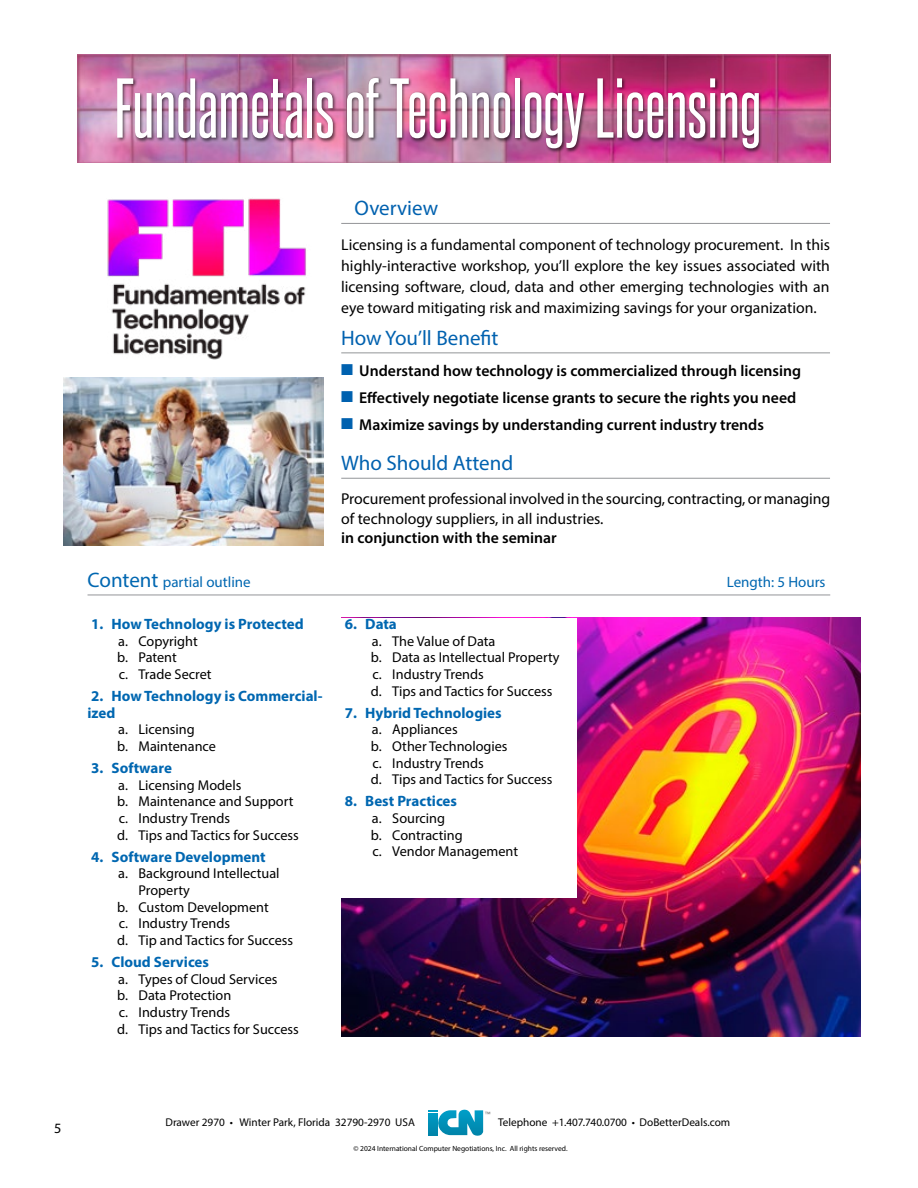
<style>
.page{position:relative;width:918px;height:1188px;background:#fff}
.page>*{position:absolute;margin:0;border:0;box-sizing:border-box;transform-origin:0 0}
.t1{font:72px "Steelfish Rg";color:#fff}
.t2{font:21px "Myriad Pro";color:#0061af}
.t3{font:15.75px/21px "Myriad Pro";color:#000;text-align:justify}
.t4{font:600 15.75px/26.7px "Myriad Pro";color:#000}
.t5{font:700 15px/16.6px "Myriad Pro";color:#0067b1}
.t6{font:15px "Myriad Pro";color:#0067b1}
.t7{font:14.25px/16.6px "Myriad Pro";color:#000}
.t8{font:11.25px "Myriad Pro";color:#000}
.t9{font:7.5px "Myriad Pro";color:#000}
.t10{font:5.85px "Helvetica Neue";color:#636466}
.s1{font-size:21px}
</style>
<div class="page">
<svg style="left:428px;top:1109px;width:55px;height:27px"></svg>
<img style="left:341px;top:618px;width:520px;height:418px">
<img style="left:77px;top:54px;width:753px;height:108px">
<div style="left:116px;top:77px;width:646px;height:76px;background:#000;opacity:.6"></div>
<hr style="left:88px;top:595px;width:742px;height:1px;background:#939598">
<img style="left:111px;top:293px;width:195px;height:67px">
<img style="left:107px;top:198px;width:199px;height:95px">
<hr style="left:341px;top:223px;width:489px;height:1px;background:#939598">
<hr style="left:341px;top:352px;width:489px;height:1px;background:#939598">
<hr style="left:341px;top:478px;width:489px;height:1px;background:#939598">
<img style="left:64px;top:378px;width:259px;height:167px">
<div style="left:341px;top:618px;width:236px;height:279px;background:#fff"></div>
<h1 class="t1" style="left:115px;top:57px;width:649px">Fundametals of Technology Licensing</h1>
<h2 class="t2" style="left:355px;top:195px;width:85px">Overview</h2>
<p class="t3" style="left:341px;top:234px;width:490px">Licensing is a fundamental component of technology procurement. In this highly-interactive workshop, you’ll explore the key issues associated with licensing software, cloud, data and other emerging technologies with an eye toward mitigating risk and maximizing savings for your organization.</p>
<h2 class="t2" style="left:341px;top:325px;width:159px">How You’ll Benefit</h2>
<p class="t4" style="left:359px;top:357px;width:443px">Understand how technology is commercialized through licensing<br>Effectively negotiate license grants to secure the rights you need<br>Maximize savings by understanding current industry trends</p>
<h2 class="t2" style="left:341px;top:450px;width:174px">Who Should Attend</h2>
<p class="t3" style="left:341px;top:488px;width:491px;line-height:20.2px">Procurement professional involved in the sourcing, contracting, or managing of technology suppliers, in all industries.</p>
<p class="t4" style="left:341px;top:524px;width:217px">in conjunction with the seminar</p>
<p class="t6" style="left:88px;top:573px;width:165px"><span class="s1">Content</span> partial outline</p>
<p class="t6" style="left:727px;top:573px;width:100px">Length: 5 Hours</p>
<p class="t5" style="left:91px;top:615px;width:214px">1. How Technology is Protected</p>
<p class="t7" style="left:117px;top:632px;width:96px">a. Copyright<br>b. Patent<br>c. Trade Secret</p>
<p class="t5" style="left:88px;top:687px;width:237px">2. How Technology is Commercial&shy;ized</p>
<p class="t7" style="left:117px;top:721px;width:100px">a. Licensing<br>b. Maintenance</p>
<p class="t5" style="left:91px;top:759px;width:82px">3. Software</p>
<p class="t7" style="left:117px;top:776px;width:183px">a. Licensing Models<br>b. Maintenance and Support c. Industry Trends<br>d. Tips and Tactics for Success</p>
<p class="t5" style="left:91px;top:848px;width:176px">4. Software Development</p>
<p class="t7" style="left:118px;top:865px;width:163px">a. Background Intellectual</p>
<p class="t7" style="left:139px;top:882px;width:53px">Property</p>
<p class="t7" style="left:117px;top:898px;width:153px">b. Custom Development</p>
<p class="t7" style="left:119px;top:915px;width:113px">c. Industry Trends</p>
<p class="t7" style="left:117px;top:932px;width:178px">d. Tip and Tactics for Success</p>
<p class="t5" style="left:91px;top:953px;width:119px">5. Cloud Services</p>
<p class="t7" style="left:117px;top:970px;width:183px">a. Types of Cloud Services<br>b. Data Protection<br>c. Industry Trends<br>d. Tips and Tactics for Success</p>
<p class="t5" style="left:345px;top:615px;width:53px">6. Data</p>
<p class="t7" style="left:371px;top:632px;width:190px">a. The Value of Data<br>b. Data as Intellectual Property c. Industry Trends<br>d. Tips and Tactics for Success</p>
<p class="t5" style="left:345px;top:704px;width:158px">7. Hybrid Technologies</p>
<p class="t7" style="left:371px;top:721px;width:183px">a. Appliances<br>b. Other Technologies<br>c. Industry Trends<br>d. Tips and Tactics for Success</p>
<p class="t5" style="left:345px;top:792px;width:114px">8. Best Practices</p>
<p class="t7" style="left:371px;top:810px;width:149px">a. Sourcing<br>b. Contracting<br>c. Vendor Management</p>
<p class="t7" style="left:54px;top:1120px;width:9px">5</p>
<p class="t10" style="left:485px;top:1109px;width:7px">™</p>
<p class="t8" style="left:166px;top:1115px;width:251px">Drawer 2970 • Winter Park, Florida 32790-2970 USA</p>
<p class="t8" style="left:498px;top:1116px;width:234px">Telephone +1.407.740.0700 • DoBetterDeals.com</p>
<p class="t9" style="left:354px;top:1144px;width:216px">© 2024 International Computer Negotiations, Inc. All rights reserved.</p>
</div>
